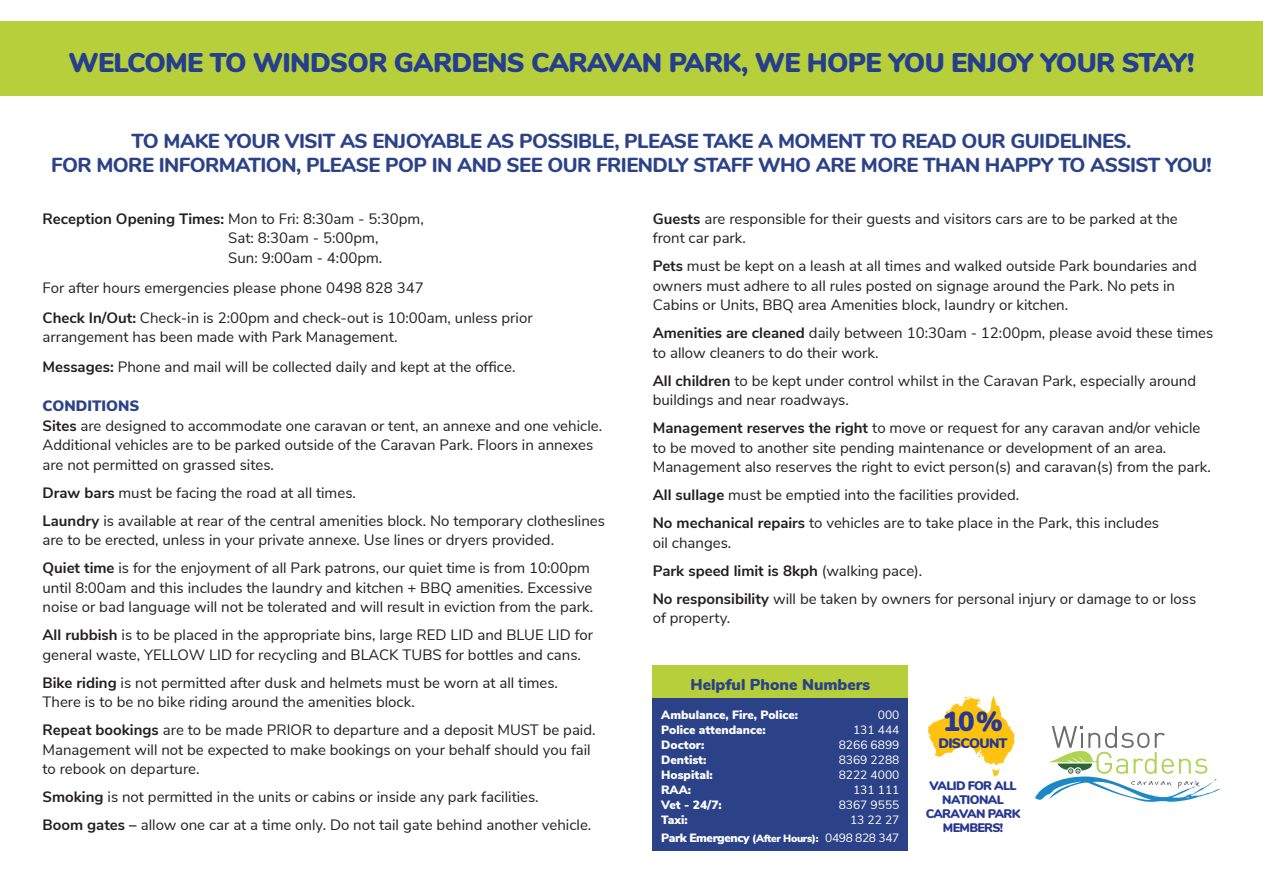
<style>
.page{position:relative;width:1263px;height:893px;background:#fff}
.page>*{position:absolute;margin:0;border:0;box-sizing:border-box;transform-origin:0 0}
.t1{font:900 27.6px "Nunito";color:#283890}
.t2{font:900 27px "Nunito";letter-spacing:-.025em;color:#253f8e}
.t3{font:800 20.25px/24.3px "Nunito";letter-spacing:-.025em;color:#2b4288;text-align:center}
.t4{font:900 15.75px "Nunito";color:#2b4288}
.t5{font:15px/19.5px "Nunito Sans";color:#231f20}
.t6{font:900 13.8px "Nunito";letter-spacing:-.05em;color:#283890}
.t7{font:900 12.45px/13.8px "Nunito";letter-spacing:-.05em;color:#283890;text-align:center}
.t8{font:12px/18px "Nunito Sans";color:#fff;text-align:right}
.t9{font:900 12px "Nunito Sans";color:#fff}
.s1{font-weight:700}
.s2{font-weight:900;color:#2b4288}
.s3{font-weight:900}
.s4{font-weight:900;font-size:10.5px}
</style>
<div class="page">
<div style="left:0;top:21px;width:1263px;height:75px;background:#b7cf3a"></div>
<div style="left:653px;top:665px;width:255px;height:33px;background:#b7cf3a"></div>
<div style="left:653px;top:698px;width:255px;height:152px;background:#2b4288"></div>
<svg style="left:1035px;top:726px;width:185px;height:76px"></svg>
<svg style="left:927px;top:693px;width:88px;height:84px"></svg>
<h2 class="t2" style="left:68px;top:43px;width:1127px">WELCOME TO WINDSOR GARDENS CARAVAN PARK, WE HOPE YOU ENJOY YOUR STAY!</h2>
<h3 class="t3" style="left:51px;top:128px;width:1162px">TO MAKE YOUR VISIT AS ENJOYABLE AS POSSIBLE, PLEASE TAKE A MOMENT TO READ OUR GUIDELINES.<br>FOR MORE INFORMATION, PLEASE POP IN AND SEE OUR FRIENDLY STAFF WHO ARE MORE THAN HAPPY TO ASSIST YOU!</h3>
<p class="t5" style="left:228px;top:208px;width:197px;text-indent:-186px"><span class="s1">Reception Opening Times:</span> Mon to Fri: 8:30am - 5:30pm,<br>Sat: 8:30am - 5:00pm,<br>Sun: 9:00am - 4:00pm.</p>
<p class="t5" style="left:43px;top:271px;width:492px;line-height:30.2px">For after hours emergencies please phone 0498 828 347<br><span class="s1">Check In/Out:</span> Check-in is 2:00pm and check-out is 10:00am, unless prior</p>
<p class="t5" style="left:43px;top:321px;width:474px;line-height:30.2px">arrangement has been made with Park Management.<br><span class="s1">Messages:</span> Phone and mail will be collected daily and kept at the office.</p>
<p class="t5" style="left:43px;top:395px;width:561px"><span class="s2">CONDITIONS<br></span><span class="s1">Sites</span> are designed to accommodate one caravan or tent, an annexe and one vehicle.<br>Additional vehicles are to be parked outside of the Caravan Park. Floors in annexes are not permitted on grassed sites.</p>
<p class="t5" style="left:43px;top:477px;width:564px;line-height:28px"><span class="s1">Draw bars</span> must be facing the road at all times.<br><span class="s1">Laundry</span> is available at rear of the central amenities block. No temporary clotheslines</p>
<p class="t5" style="left:43px;top:525px;width:549px;line-height:28px">are to be erected, unless in your private annexe. Use lines or dryers provided.<br><span class="s1">Quiet time</span> is for the enjoyment of all Park patrons, our quiet time is from 10:00pm</p>
<p class="t5" style="left:43px;top:577px;width:552px">until 8:00am and this includes the laundry and kitchen + BBQ amenities. Excessive noise or bad language will not be tolerated and will result in eviction from the park.</p>
<p class="t5" style="left:43px;top:624px;width:552px"><span class="s1">All rubbish</span> is to be placed in the appropriate bins, large RED LID and BLUE LID for general waste, YELLOW LID for recycling and BLACK TUBS for bottles and cans.</p>
<p class="t5" style="left:43px;top:672px;width:517px"><span class="s1">Bike riding</span> is not permitted after dusk and helmets must be worn at all times.<br>There is to be no bike riding around the amenities block.</p>
<p class="t5" style="left:43px;top:719px;width:555px"><span class="s1">Repeat bookings</span> are to be made PRIOR to departure and a deposit MUST be paid.<br>Management will not be expected to make bookings on your behalf should you fail to rebook on departure.</p>
<p class="t5" style="left:43px;top:782px;width:550px;line-height:28px"><span class="s1">Smoking</span> is not permitted in the units or cabins or inside any park facilities.<br><span class="s1">Boom gates –</span> allow one car at a time only. Do not tail gate behind another vehicle.</p>
<p class="t5" style="left:653px;top:208px;width:527px"><span class="s1">Guests</span> are responsible for their guests and visitors cars are to be parked at the front car park.</p>
<p class="t5" style="left:653px;top:255px;width:546px"><span class="s1">Pets</span> must be kept on a leash at all times and walked outside Park boundaries and owners must adhere to all rules posted on signage around the Park. No pets in<br>Cabins or Units, BBQ area Amenities block, laundry or kitchen.</p>
<p class="t5" style="left:653px;top:322px;width:562px"><span class="s1">Amenities are cleaned</span> daily between 10:30am - 12:00pm, please avoid these times to allow cleaners to do their work.</p>
<p class="t5" style="left:653px;top:370px;width:545px"><span class="s1">All children</span> to be kept under control whilst in the Caravan Park, especially around buildings and near roadways.</p>
<p class="t5" style="left:653px;top:417px;width:559px"><span class="s1">Management reserves the right</span> to move or request for any caravan and/or vehicle to be moved to another site pending maintenance or development of an area.<br>Management also reserves the right to evict person(s) and caravan(s) from the park.</p>
<p class="t5" style="left:653px;top:480px;width:508px;line-height:28px"><span class="s1">All sullage</span> must be emptied into the facilities provided.<br><span class="s1">No mechanical repairs</span> to vehicles are to take place in the Park, this includes</p>
<p class="t5" style="left:653px;top:527px;width:545px;line-height:28px">oil changes.<br><span class="s1">Park speed limit is 8kph</span> (walking pace).<br><span class="s1">No responsibility</span> will be taken by owners for personal injury or damage to or loss</p>
<p class="t5" style="left:653px;top:607px;width:79px">of property.</p>
<p class="t4" style="left:690px;top:673px;width:181px">Helpful Phone Numbers</p>
<p class="t9" style="left:661px;top:706px;width:138px">Ambulance, Fire, Police:</p>
<p class="t8" style="left:878px;top:705px;width:23px">000</p>
<p class="t9" style="left:661px;top:721px;width:106px">Police attendance:</p>
<p class="t8" style="left:853px;top:720px;width:48px">131 444</p>
<p class="t9" style="left:661px;top:736px;width:45px">Doctor:</p>
<p class="t8" style="left:839px;top:735px;width:62px">8266 6899</p>
<p class="t9" style="left:661px;top:751px;width:47px">Dentist:</p>
<p class="t8" style="left:839px;top:750px;width:62px">8369 2288</p>
<p class="t9" style="left:661px;top:766px;width:53px">Hospital:</p>
<p class="t8" style="left:839px;top:765px;width:62px">8222 4000</p>
<p class="t9" style="left:661px;top:781px;width:31px">RAA:</p>
<p class="t8" style="left:853px;top:780px;width:48px">131 111</p>
<p class="t9" style="left:661px;top:796px;width:62px">Vet - 24/7:</p>
<p class="t8" style="left:839px;top:795px;width:62px">8367 9555</p>
<p class="t9" style="left:661px;top:811px;width:28px">Taxi:</p>
<h1 class="t1" style="left:943px;top:701px;width:61px">10%</h1>
<p class="t6" style="left:938px;top:733px;width:71px">DISCOUNT</p>
<p class="t7" style="left:926px;top:778px;width:96px">VALID FOR ALL<br>NATIONAL<br>CARAVAN PARK<br>MEMBERS!</p>
<p class="t8" style="left:661px;top:810px;width:240px">13 22 27<br><span class="s3">Park Emergency</span> <span class="s4">(After Hours):</span> 0498 828 347</p>
</div>
